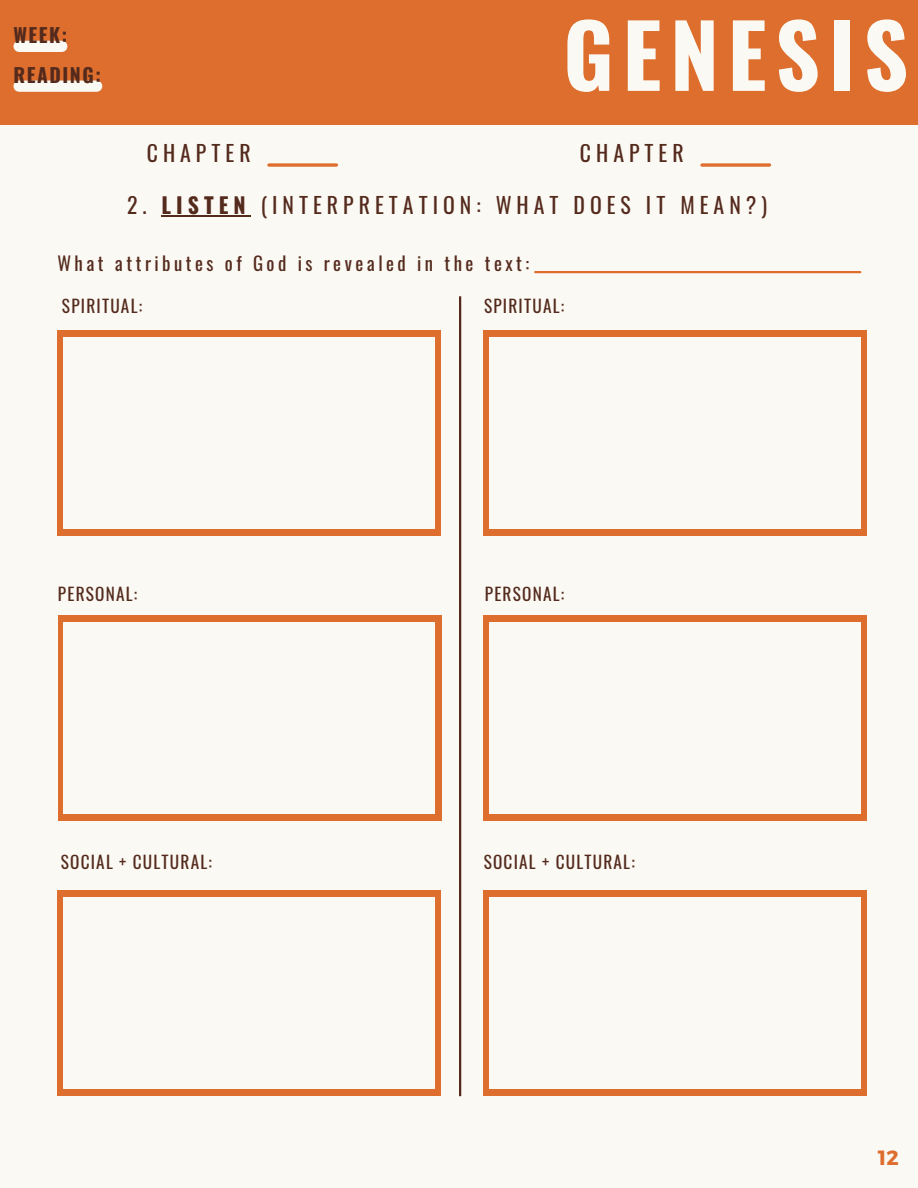
<style>
.page{position:relative;width:918px;height:1188px;background:#fbf9f3}
.page>*{position:absolute;margin:0;border:0;box-sizing:border-box;transform-origin:0 0}
.t1{font:700 87px "Oswald";letter-spacing:.1em;color:#fbf9f3}
.t2{font:21.75px "Oswald";letter-spacing:.23em;color:#542a1d}
.t3{font:700 20.55px "Montserrat";color:#dd6e2d}
.t4{font:700 19.5px "Oswald";letter-spacing:.08em;color:#542a1d}
.t5{font:18.75px "Oswald";letter-spacing:.185em;color:#542a1d}
.t6{font:17.25px "Oswald";letter-spacing:.07em;color:#542a1d}
.s1{font-weight:700}
</style>
<div class="page">
<div style="left:0;top:0;width:918px;height:125px;background:#dd6e2d"></div>
<div style="left:19px;top:41px;width:43px;height:11px;background:#fbf9f3"></div>
<div style="left:19px;top:81px;width:78px;height:11px;background:#fbf9f3"></div>
<svg style="left:269px;top:163px;width:67px;height:4px"></svg>
<svg style="left:702px;top:163px;width:68px;height:4px"></svg>
<hr style="left:162px;top:215px;width:89px;height:1px;background:#542a1d">
<div style="left:57px;top:330px;width:384px;height:206px;background:#dd6e2d"></div>
<div style="left:483px;top:330px;width:384px;height:206px;background:#dd6e2d"></div>
<div style="left:63px;top:337px;width:372px;height:191px;background:#fbf9f3"></div>
<div style="left:489px;top:337px;width:371px;height:191px;background:#fbf9f3"></div>
<div style="left:58px;top:615px;width:383px;height:206px;background:#dd6e2d"></div>
<div style="left:483px;top:615px;width:384px;height:206px;background:#dd6e2d"></div>
<div style="left:64px;top:622px;width:371px;height:191px;background:#fbf9f3"></div>
<div style="left:489px;top:622px;width:372px;height:191px;background:#fbf9f3"></div>
<div style="left:57px;top:890px;width:384px;height:206px;background:#dd6e2d"></div>
<div style="left:483px;top:890px;width:384px;height:206px;background:#dd6e2d"></div>
<div style="left:63px;top:897px;width:372px;height:192px;background:#fbf9f3"></div>
<div style="left:489px;top:897px;width:371px;height:192px;background:#fbf9f3"></div>
<hr style="left:535px;top:271px;width:325px;height:2px;background:#dd6e2d">
<hr style="left:459px;top:296px;width:2px;height:800px;background:#542a1d">
<p class="t4" style="left:13px;top:20px;width:55px">WEEK:</p>
<p class="t4" style="left:13px;top:60px;width:89px">READING:</p>
<p class="t2" style="left:147px;top:136px;width:105px">CHAPTER</p>
<p class="t1" style="left:563px;top:-13px;width:347px">GENESIS</p>
<p class="t2" style="left:580px;top:136px;width:105px">CHAPTER</p>
<p class="t2" style="left:127px;top:188px;width:642px">2. <span class="s1">LISTEN</span> (INTERPRETATION: WHAT DOES IT MEAN?)</p>
<p class="t5" style="left:57px;top:248px;width:473px">What attributes of God is revealed in the text:</p>
<p class="t6" style="left:62px;top:293px;width:82px">SPIRITUAL:</p>
<p class="t6" style="left:484px;top:293px;width:82px">SPIRITUAL:</p>
<p class="t6" style="left:58px;top:580px;width:81px">PERSONAL:</p>
<p class="t6" style="left:61px;top:849px;width:153px">SOCIAL + CULTURAL:</p>
<p class="t6" style="left:485px;top:580px;width:81px">PERSONAL:</p>
<p class="t6" style="left:484px;top:849px;width:153px">SOCIAL + CULTURAL:</p>
<p class="t3" style="left:878px;top:1144px;width:23px">12</p>
</div>
